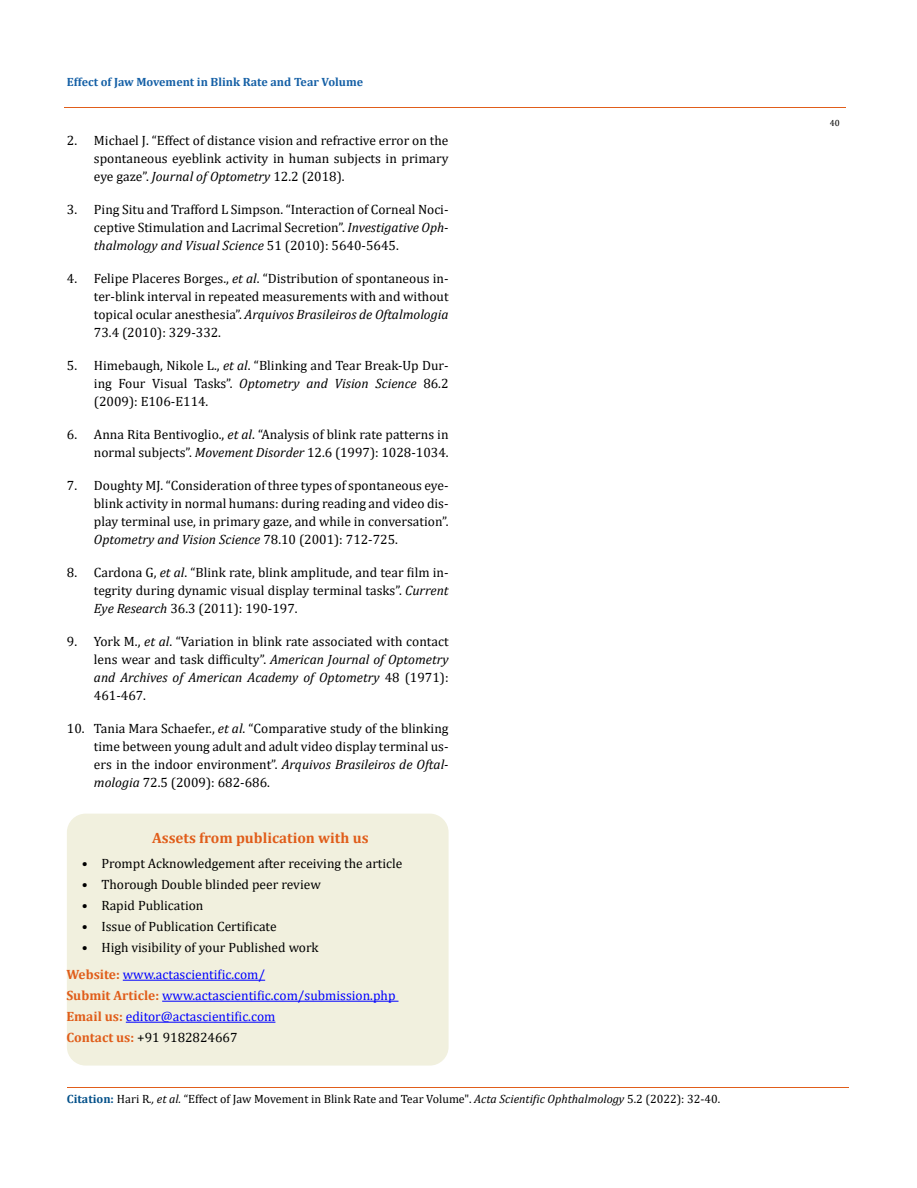
<style>
.page{position:relative;width:917px;height:1188px;background:#fff}
.page>*{position:absolute;margin:0;border:0;box-sizing:border-box;transform-origin:0 0}
.t1{font:700 15px "Cambria";color:#e05d1a}
.t2{font:13.5px/18px "Cambria";color:#000;text-align:justify}
.t3{font:13.5px/21px "Cambria";color:#00f}
.t4{font:12px "Cambria";color:#000}
.t5{font:700 12px "Cambria";color:#1560a6}
.t6{font:9px "Cambria";color:#000}
.s1{font-style:italic}
.s2{font-weight:700;color:#e05d1a}
.s3{color:#000}
.s4{font-weight:700;color:#035089}
</style>
<div class="page">
<div style="left:68px;top:814px;width:380px;height:251px;background:#f1f0de;border-radius:18px"></div>
<div style="left:67px;top:814px;width:381px;height:252px;border:2px solid #f1f0de;border-radius:18px"></div>
<hr style="left:123px;top:980px;width:142px;height:1px;background:#00f">
<hr style="left:162px;top:1001px;width:236px;height:1px;background:#00f">
<hr style="left:126px;top:1022px;width:149px;height:1px;background:#00f">
<hr style="left:64px;top:108px;width:781px;height:1px;background:#e05d1a">
<hr style="left:67px;top:1088px;width:781px;height:1px;background:#e05d1a">
<p class="t5" style="left:67px;top:73px;width:298px">Effect of Jaw Movement in Blink Rate and Tear Volume</p>
<p class="t2" style="left:94px;top:132px;width:356px;text-indent:-27px">2. Michael J. “Effect of distance vision and refractive error on the spontaneous eyeblink activity in human subjects in primary eye gaze”. <span class="s1">Journal of Optometry</span> 12.2 (2018).</p>
<p class="t2" style="left:94px;top:201px;width:356px;text-indent:-27px">3. Ping Situ and Trafford L Simpson. “Interaction of Corneal Noci&shy;ceptive Stimulation and Lacrimal Secretion”. <span class="s1">Investigative Oph&shy;thalmology and Visual Science</span> 51 (2010): 5640-5645.</p>
<p class="t2" style="left:94px;top:270px;width:356px;text-indent:-27px">4. Felipe Placeres Borges., <span class="s1">et al</span>. “Distribution of spontaneous in&shy;ter-blink interval in repeated measurements with and without topical ocular anesthesia”. <span class="s1">Arquivos Brasileiros de Oftalmologia </span>73.4 (2010): 329-332.</p>
<p class="t2" style="left:94px;top:357px;width:356px;text-indent:-27px">5. Himebaugh, Nikole L., <span class="s1">et al</span>. “Blinking and Tear Break-Up Dur&shy;ing Four Visual Tasks”. <span class="s1">Optometry and Vision Science</span> 86.2 (2009): E106-E114.</p>
<p class="t2" style="left:67px;top:426px;width:383px;text-align:right">6. Anna Rita Bentivoglio., <span class="s1">et al</span>. “Analysis of blink rate patterns in normal subjects”. <span class="s1">Movement Disorder</span> 12.6 (1997): 1028-1034.</p>
<p class="t2" style="left:94px;top:477px;width:356px;text-indent:-27px">7. Doughty MJ. “Consideration of three types of spontaneous eye&shy;blink activity in normal humans: during reading and video dis&shy;play terminal use, in primary gaze, and while in conversation”.<br><span class="s1">Optometry and Vision Science</span> 78.10 (2001): 712-725.</p>
<p class="t2" style="left:94px;top:564px;width:356px;text-indent:-27px">8. Cardona G, <span class="s1">et al</span>. “Blink rate, blink amplitude, and tear film in&shy;tegrity during dynamic visual display terminal tasks”. <span class="s1">Current Eye Research</span> 36.3 (2011): 190-197.</p>
<p class="t2" style="left:94px;top:633px;width:356px;text-indent:-27px">9. York M., <span class="s1">et al</span>. “Variation in blink rate associated with contact lens wear and task difficulty”. <span class="s1">American Journal of Optometry and Archives of American Academy of Optometry</span> 48 (1971):<br>461-467.</p>
<p class="t2" style="left:94px;top:720px;width:356px;text-indent:-27px">10. Tania Mara Schaefer., <span class="s1">et al</span>. “Comparative study of the blinking time between young adult and adult video display terminal us&shy;ers in the indoor environment”. <span class="s1">Arquivos Brasileiros de Oftal&shy;mologia</span> 72.5 (2009): 682-686.</p>
<p class="t1" style="left:152px;top:827px;width:218px">Assets from publication with us</p>
<p class="t2" style="left:82px;top:855px;width:322px">• Prompt Acknowledgement after receiving the article</p>
<p class="t2" style="left:82px;top:876px;width:240px">• Thorough Double blinded peer review</p>
<p class="t2" style="left:82px;top:897px;width:123px">• Rapid Publication</p>
<p class="t2" style="left:82px;top:918px;width:196px">• Issue of Publication Certificate</p>
<p class="t2" style="left:82px;top:939px;width:238px">• High visibility of your Published work</p>
<p class="t3" style="left:66px;top:964px;width:330px"><span class="s2">Website:</span> www.actascientific.com/<br><span class="s2">Submit Article:</span> www.actascientific.com/submission.php <span class="s2">Email us:</span> editor@actascientific.com<br><span class="s2">Contact us:</span> <span class="s3">+91 9182824667</span></p>
<p class="t4" style="left:67px;top:1092px;width:654px"><span class="s4">Citation:</span> Hari R<span class="s1">., et al.</span> “Effect of Jaw Movement in Blink Rate and Tear Volume". <span class="s1">Acta Scientific Ophthalmology</span> 5.2 (2022): 32-40.</p>
<p class="t6" style="left:829px;top:118px;width:11px">40</p>
</div>
